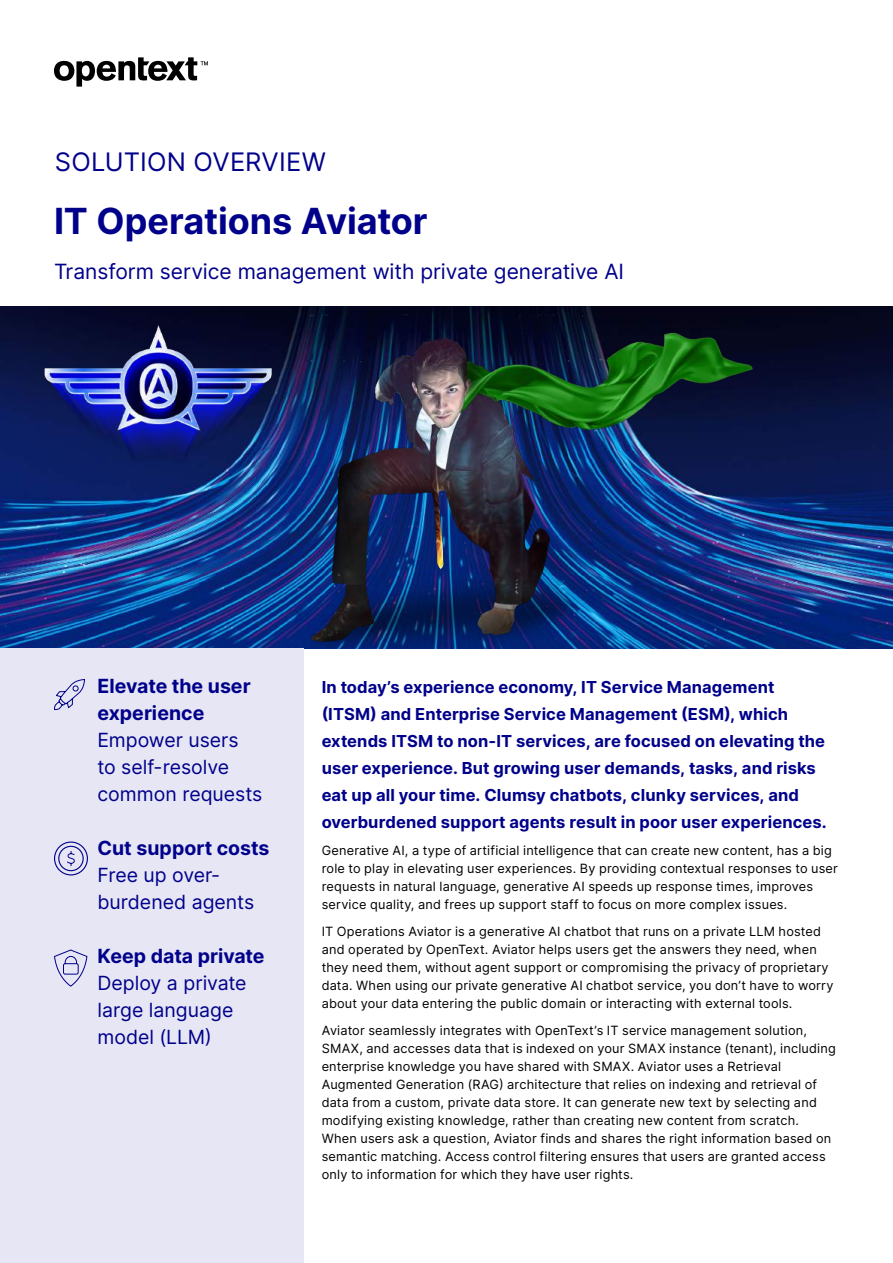
<style>
.page{position:relative;width:893px;height:1263px;background:#fff}
.page>*{position:absolute;margin:0;border:0;box-sizing:border-box;transform-origin:0 0}
.t1{font:700 36px "Inter";color:#00008b}
.t2{font:25.5px "Inter V";letter-spacing:.01em;color:#00008b}
.t3{font:21px "Inter V";color:#00008b}
.t4{font:19.5px/27px "Inter";color:#00008b}
.t5{font:700 19.5px/27px "Inter";color:#00008b}
.t6{font:700 16.5px/27px "Inter";letter-spacing:.005em;color:#00008b}
.t7{font:12.75px/18px "Inter V";letter-spacing:.015em;color:#000}
</style>
<div class="page">
<img style="left:0;top:306px;width:893px;height:342px">
<svg style="left:54px;top:57px;width:154px;height:30px"></svg>
<div style="left:0;top:648px;width:304px;height:615px;background:#e6e6f4"></div>
<svg style="left:54px;top:841px;width:34px;height:34px"></svg>
<svg style="left:54px;top:949px;width:34px;height:38px"></svg>
<svg style="left:54px;top:679px;width:31px;height:31px"></svg>
<img style="left:272px;top:306px;width:506px;height:341px">
<img style="left:26px;top:316px;width:264px;height:161px">
<h2 class="t2" style="left:55px;top:143px;width:273px">SOLUTION OVERVIEW</h2>
<h1 class="t1" style="left:54px;top:195px;width:375px">IT Operations Aviator</h1>
<h3 class="t3" style="left:54px;top:256px;width:572px">Transform service management with private generative AI</h3>
<h3 class="t5" style="left:98px;top:672px;width:155px">Elevate the user experience</h3>
<h3 class="t4" style="left:98px;top:726px;width:166px">Empower users<br>to self-resolve common requests</h3>
<h3 class="t5" style="left:98px;top:834px;width:173px">Cut support costs</h3>
<h3 class="t4" style="left:98px;top:861px;width:158px">Free up over&shy;burdened agents</h3>
<h3 class="t5" style="left:98px;top:942px;width:169px">Keep data private</h3>
<h3 class="t4" style="left:98px;top:969px;width:150px">Deploy a private large language model (LLM)</h3>
<p class="t6" style="left:322px;top:673px;width:507px">In today’s experience economy, IT Service Management (ITSM) and Enterprise Service Management (ESM), which extends ITSM to non-IT services, are focused on elevating the user experience. But growing user demands, tasks, and risks eat up all your time. Clumsy chatbots, clunky services, and overburdened support agents result in poor user experiences.</p>
<p class="t7" style="left:322px;top:841px;width:518px">Generative AI, a type of artificial intelligence that can create new content, has a big role to play in elevating user experiences. By providing contextual responses to user requests in natural language, generative AI speeds up response times, improves service quality, and frees up support staff to focus on more complex issues.</p>
<p class="t7" style="left:322px;top:922px;width:513px">IT Operations Aviator is a generative AI chatbot that runs on a private LLM hosted and operated by OpenText. Aviator helps users get the answers they need, when they need them, without agent support or compromising the privacy of proprietary data. When using our private generative AI chatbot service, you don’t have to worry about your data entering the public domain or interacting with external tools.</p>
<p class="t7" style="left:322px;top:1021px;width:516px">Aviator seamlessly integrates with OpenText’s IT service management solution, SMAX, and accesses data that is indexed on your SMAX instance (tenant), including enterprise knowledge you have shared with SMAX. Aviator uses a Retrieval Augmented Generation (RAG) architecture that relies on indexing and retrieval of data from a custom, private data store. It can generate new text by selecting and modifying existing knowledge, rather than creating new content from scratch.<br>When users ask a question, Aviator finds and shares the right information based on semantic matching. Access control filtering ensures that users are granted access only to information for which they have user rights.</p>
</div>
